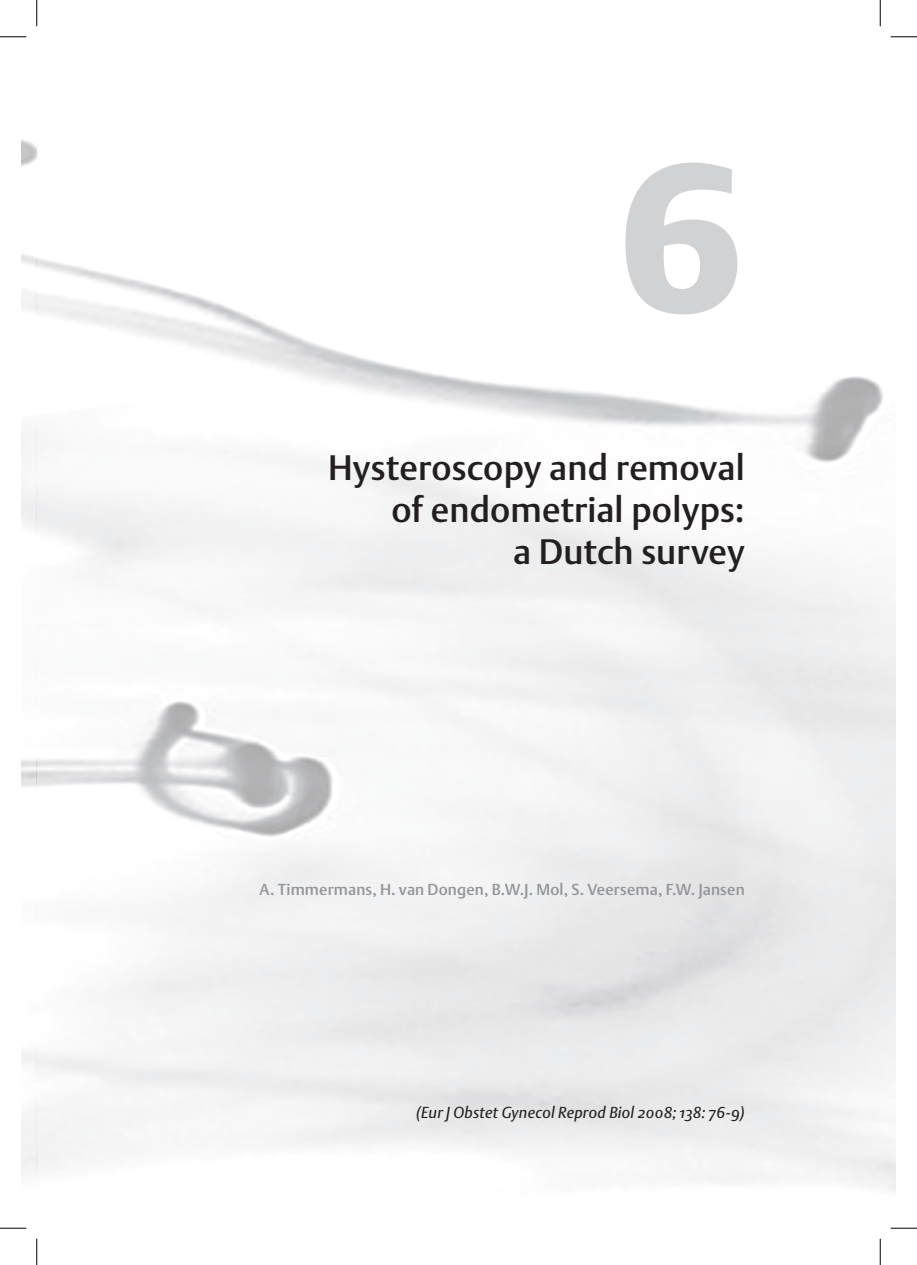
<style>
.page{position:relative;width:917px;height:1265px;background:#fff}
.page>*{position:absolute;margin:0;border:0;box-sizing:border-box;transform-origin:0 0}
.t1{font:210px "DTL Argo ST Black";color:#d1d2d4}
.t2{font:35px/42px "DTL Argo ST Medium";letter-spacing:.005em;color:#231f20;text-align:right}
.t3{font:15.75px "DTL Argo ST Medium";letter-spacing:.01em;color:#939598}
.t4{font:italic 15.75px "DTL Argo ST";letter-spacing:.015em;color:#231f20}
</style>
<div class="page">
<img style="left:22px;top:36px;width:873px;height:1193px">
<hr style="left:0;top:36px;width:26px;height:2px;background:#fff">
<hr style="left:891px;top:36px;width:26px;height:2px;background:#fff">
<hr style="left:0;top:1226px;width:26px;height:2px;background:#fff">
<hr style="left:891px;top:1226px;width:26px;height:2px;background:#fff">
<svg style="left:0;top:36px;width:26px;height:1px"></svg>
<svg style="left:891px;top:36px;width:26px;height:1px"></svg>
<svg style="left:0;top:1227px;width:26px;height:1px"></svg>
<svg style="left:891px;top:1227px;width:26px;height:1px"></svg>
<svg style="left:36px;top:0;width:1px;height:26px"></svg>
<svg style="left:36px;top:1238px;width:1px;height:26px"></svg>
<svg style="left:880px;top:0;width:1px;height:26px"></svg>
<svg style="left:880px;top:1238px;width:1px;height:26px"></svg>
<h1 class="t1" style="left:617px;top:112px;width:129px">6</h1>
<h2 class="t2" style="left:328px;top:446px;width:418px">Hysteroscopy and removal of endometrial polyps:<br>a Dutch survey</h2>
<p class="t3" style="left:260px;top:879px;width:487px">A. Timmermans, H. van Dongen, B.W.J. Mol, S. Veersema, F.W. Jansen</p>
<p class="t4" style="left:416px;top:1102px;width:330px">(Eur J Obstet Gynecol Reprod Biol 2008; 138: 76-9)</p>
</div>
